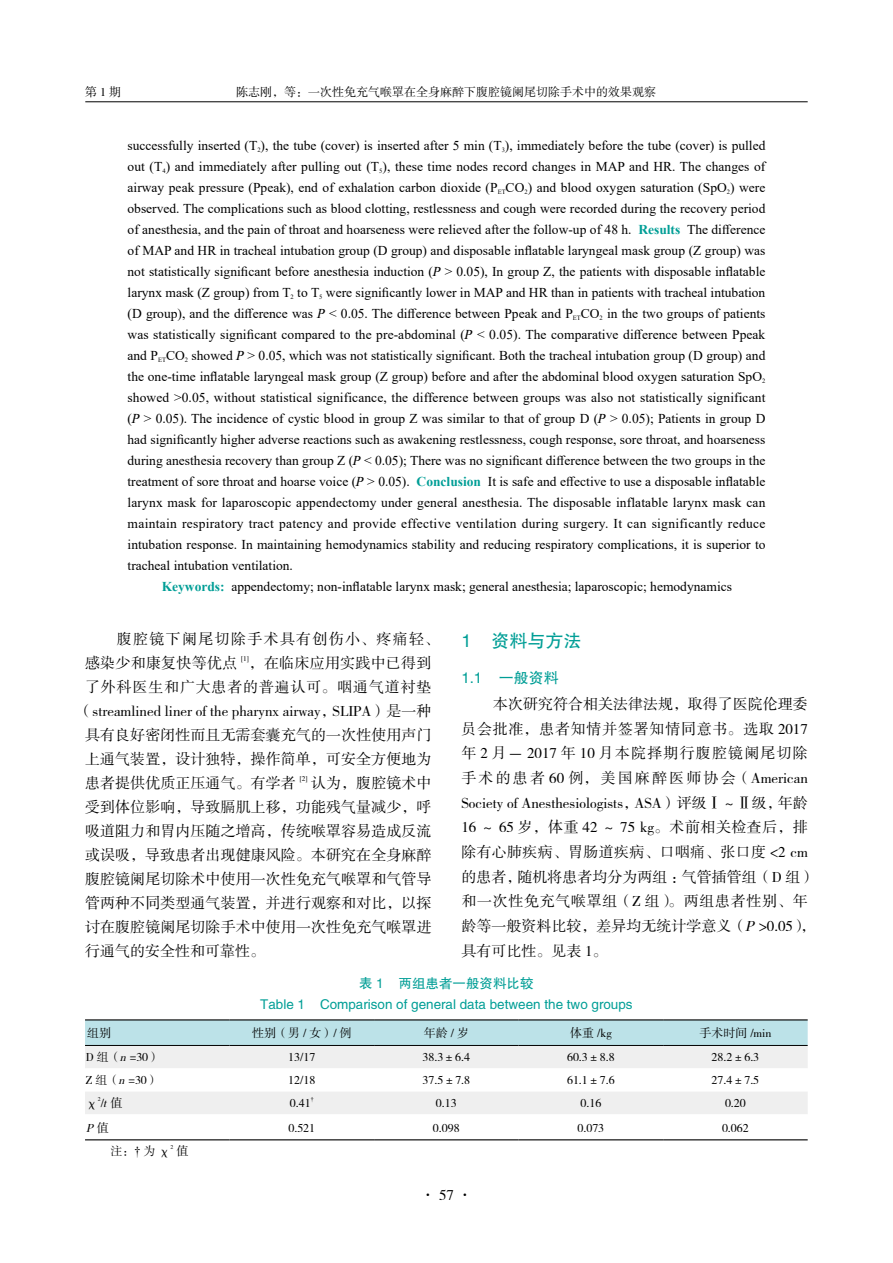
<style>
.page{position:relative;width:893px;height:1263px;background:#fff}
.page>*{position:absolute;margin:0;border:0;box-sizing:border-box;transform-origin:0 0}
.t1{font:18px "FZHTK GBK1 0";color:#009e96}
.t2{font:15px/24.8px "FZSSK GBK1 0";letter-spacing:.005em;color:#000;text-align:justify}
.t3{font:15px/24px "FZSSK GBK1 0";letter-spacing:.085em;color:#000}
.t4{font:15px "FZSSK GBK1 0";letter-spacing:.055em;color:#000}
.t5{font:15px "FZHTK GBK1 0";color:#009e96}
.t6{font:13.5px "Times New Roman";color:#000}
.t7{font:13.5px "Times New Roman";letter-spacing:.025em;color:#000}
.t8{font:13.5px/21px "FZHTK GBK1 0";color:#009e96;text-align:center}
.t9{font:12px "FZSSK GBK1 0";color:#000}
.t10{font:italic 12px "FZSSK GBK1 0";color:#000}
.t11{font:7.2px "FZSSK GBK1 0";color:#000}
.t12{font:5.85px "FZSSK GBK1 0";color:#000}
.t13{font:5.85px "Times New Roman";color:#000}
.s1{font-weight:700;color:#009e96}
.s2{font-style:italic}
.s3{font-style:normal}
.s4{font-family:"Times New Roman"}
</style>
<div class="page">
<hr style="left:85px;top:102px;width:723px;height:1px;background:#000">
<svg style="left:85px;top:1020px;width:723px;height:25px;background:#b7dde2"></svg>
<div style="left:85px;top:1046px;width:723px;height:22px;background:#efefef"></div>
<div style="left:85px;top:1092px;width:723px;height:22px;background:#efefef"></div>
<hr style="left:85px;top:1019px;width:145px;height:1px;background:#000">
<hr style="left:230px;top:1019px;width:144px;height:1px;background:#000">
<hr style="left:374px;top:1019px;width:145px;height:1px;background:#000">
<hr style="left:519px;top:1019px;width:144px;height:1px;background:#000">
<hr style="left:663px;top:1019px;width:145px;height:1px;background:#000">
<hr style="left:85px;top:1045px;width:145px;height:1px;background:#000">
<hr style="left:230px;top:1045px;width:144px;height:1px;background:#000">
<hr style="left:374px;top:1045px;width:145px;height:1px;background:#000">
<hr style="left:519px;top:1045px;width:144px;height:1px;background:#000">
<hr style="left:663px;top:1045px;width:145px;height:1px;background:#000">
<hr style="left:85px;top:1139px;width:145px;height:1px;background:#000">
<hr style="left:230px;top:1139px;width:144px;height:1px;background:#000">
<hr style="left:374px;top:1139px;width:145px;height:1px;background:#000">
<hr style="left:519px;top:1139px;width:144px;height:1px;background:#000">
<hr style="left:663px;top:1139px;width:145px;height:1px;background:#000">
<p class="t9" style="left:85px;top:85px;width:37px">第1期</p>
<p class="t9" style="left:236px;top:85px;width:421px">陈志刚，等：一次性免充气喉罩在全身麻醉下腹腔镜阑尾切除手术中的效果观察</p>
<p class="t6" style="left:128px;top:136px;width:639px">successfully inserted (T<sub>2</sub>), the tube (cover) is inserted after 5 min (T<sub>3</sub>), immediately before the tube (cover) is pulled</p>
<p class="t6" style="left:128px;top:157px;width:639px">out (T<sub>4</sub>) and immediately after pulling out (T<sub>5</sub>), these time nodes record changes in MAP and HR. The changes of</p>
<p class="t6" style="left:128px;top:178px;width:639px">airway peak pressure (Ppeak), end of exhalation carbon dioxide (P<sub>ET</sub>CO<sub>2</sub>) and blood oxygen saturation (SpO<sub>2</sub>) were</p>
<p class="t6" style="left:128px;top:199px;width:639px">observed. The complications such as blood clotting, restlessness and cough were recorded during the recovery period</p>
<p class="t6" style="left:128px;top:220px;width:639px">of anesthesia, and the pain of throat and hoarseness were relieved after the follow-up of 48 h. <span class="s1">Results</span> The difference</p>
<p class="t6" style="left:128px;top:241px;width:639px">of MAP and HR in tracheal intubation group (D group) and disposable inflatable laryngeal mask group (Z group) was</p>
<p class="t6" style="left:128px;top:262px;width:639px">not statistically significant before anesthesia induction (<span class="s2">P</span>&gt; 0.05), In group Z, the patients with disposable inflatable</p>
<p class="t6" style="left:128px;top:283px;width:639px">larynx mask (Z group) from T<sub>2</sub> to T<sub>5</sub> were significantly lower in MAP and HR than in patients with tracheal intubation</p>
<p class="t6" style="left:128px;top:304px;width:639px">(D group), and the difference was <span class="s2">P</span>&lt; 0.05. The difference between Ppeak and P<sub>ET</sub>CO<sub>2</sub> in the two groups of patients</p>
<p class="t6" style="left:128px;top:325px;width:639px">was statistically significant compared to the pre-abdominal (<span class="s2">P</span>&lt; 0.05). The comparative difference between Ppeak</p>
<p class="t6" style="left:128px;top:346px;width:639px">and P<sub>ET</sub>CO<sub>2</sub> showed <span class="s2">P</span>&gt; 0.05, which was not statistically significant. Both the tracheal intubation group (D group) and</p>
<p class="t6" style="left:128px;top:367px;width:639px">the one-time inflatable laryngeal mask group (Z group) before and after the abdominal blood oxygen saturation SpO<sub>2</sub></p>
<p class="t6" style="left:128px;top:388px;width:639px">showed &gt;0.05, without statistical significance, the difference between groups was also not statistically significant</p>
<p class="t6" style="left:128px;top:409px;width:639px">(<span class="s2">P</span>&gt; 0.05). The incidence of cystic blood in group Z was similar to that of group D (<span class="s2">P</span>&gt; 0.05); Patients in group D</p>
<p class="t6" style="left:128px;top:430px;width:639px">had significantly higher adverse reactions such as awakening restlessness, cough response, sore throat, and hoarseness</p>
<p class="t6" style="left:128px;top:451px;width:639px">during anesthesia recovery than group Z (<span class="s2">P</span>&lt; 0.05); There was no significant difference between the two groups in the</p>
<p class="t6" style="left:128px;top:472px;width:639px">treatment of sore throat and hoarse voice (<span class="s2">P</span>&gt; 0.05). <span class="s1">Conclusion</span> It is safe and effective to use a disposable inflatable</p>
<p class="t6" style="left:128px;top:493px;width:639px">larynx mask for laparoscopic appendectomy under general anesthesia. The disposable inflatable larynx mask can</p>
<p class="t7" style="left:128px;top:514px;width:639px">maintain respiratory tract patency and provide effective ventilation during surgery. It can significantly reduce</p>
<p class="t6" style="left:128px;top:535px;width:639px">intubation response. In maintaining hemodynamics stability and reducing respiratory complications, it is superior to</p>
<p class="t6" style="left:128px;top:556px;width:167px">tracheal intubation ventilation.</p>
<p class="t6" style="left:162px;top:577px;width:572px"><span class="s1">Keywords:</span> appendectomy; non-inflatable larynx mask; general anesthesia; laparoscopic; hemodynamics</p>
<p class="t3" style="left:85px;top:628px;width:356px;text-indent:32px">腹腔镜下阑尾切除手术具有创伤小、疼痛轻、感染少和康复快等优点</p>
<p class="t11" style="left:241px;top:654px;width:9px">[1]</p>
<p class="t2" style="left:249px;top:652px;width:184px">，在临床应用实践中已得到</p>
<p class="t4" style="left:85px;top:679px;width:348px">了外科医生和广大患者的普遍认可。咽通气道衬垫</p>
<p class="t2" style="left:78px;top:700px;width:356px">（streamlined liner of the pharynx airway，SLIPA）是一种</p>
<p class="t2" style="left:85px;top:724px;width:348px">具有良好密闭性而且无需套囊充气的一次性使用声门</p>
<p class="t2" style="left:85px;top:748px;width:348px">上通气装置，设计独特，操作简单，可安全方便地为</p>
<p class="t2" style="left:85px;top:772px;width:212px">患者提供优质正压通气。有学者</p>
<p class="t11" style="left:300px;top:774px;width:9px">[2]</p>
<p class="t2" style="left:85px;top:772px;width:348px;line-height:24px;text-indent:226px">认为，腹腔镜术中受到体位影响，导致膈肌上移，功能残气量减少，呼吸道阻力和胃内压随之增高，传统喉罩容易造成反流或误吸，导致患者出现健康风险。本研究在全身麻醉腹腔镜阑尾切除术中使用一次性免充气喉罩和气管导管两种不同类型通气装置，并进行观察和对比，以探讨在腹腔镜阑尾切除手术中使用一次性免充气喉罩进行通气的安全性和可靠性。</p>
<h1 class="t1" style="left:461px;top:631px;width:121px">1 资料与方法</h1>
<p class="t5" style="left:461px;top:670px;width:99px">1.1 一般资料</p>
<p class="t2" style="left:461px;top:692px;width:356px;text-align:left;text-indent:32px">本次研究符合相关法律法规，取得了医院伦理委员会批准，患者知情并签署知情同意书。选取 2017年 2 月－ 2017 年 10 月本院择期行腹腔镜阑尾切除手术的患者 60 例，美国麻醉医师协会（American<br>Society of Anesthesiologists，ASA）评级Ⅰ～Ⅱ级，年龄<br>16 ～ 65 岁，体重 42 ～ 75 kg。术前相关检查后，排除有心肺疾病、胃肠道疾病、口咽痛、张口度 &lt;2 cm的患者，随机将患者均分为两组：气管插管组（D 组）和一次性免充气喉罩组（Z 组）。两组患者性别、年龄等一般资料比较，差异均无统计学意义（<span class="s2">P</span> &gt;0.05），具有可比性。见表 1。</p>
<p class="t8" style="left:260px;top:973px;width:374px">表 1 两组患者一般资料比较<br>Table 1 Comparison of general data between the two groups</p>
<p class="t9" style="left:87px;top:1027px;width:25px">组别</p>
<p class="t9" style="left:252px;top:1027px;width:101px">性别（男 / 女）/ 例</p>
<p class="t9" style="left:424px;top:1027px;width:47px">年龄/岁</p>
<p class="t9" style="left:570px;top:1027px;width:43px">体重 /kg</p>
<p class="t9" style="left:699px;top:1027px;width:74px">手术时间 /min</p>
<p class="t9" style="left:86px;top:1051px;width:76px">D 组（<span class="s2">n</span> =30）</p>
<p class="t9" style="left:288px;top:1051px;width:29px">13/17</p>
<p class="t9" style="left:422px;top:1051px;width:49px">38.3±6.4</p>
<p class="t9" style="left:567px;top:1051px;width:49px">60.3±8.8</p>
<p class="t9" style="left:712px;top:1051px;width:49px">28.2±6.3</p>
<p class="t9" style="left:86px;top:1074px;width:75px">Z 组（<span class="s2">n</span> =30）</p>
<p class="t9" style="left:288px;top:1074px;width:29px">12/18</p>
<p class="t9" style="left:422px;top:1074px;width:49px">37.5±7.8</p>
<p class="t9" style="left:567px;top:1074px;width:49px">61.1±7.6</p>
<p class="t9" style="left:712px;top:1074px;width:49px">27.4±7.5</p>
<p class="t9" style="left:86px;top:1097px;width:38px">χ /<span class="s2">t</span>值</p>
<p class="t12" style="left:98px;top:1096px;width:4px">2</p>
<p class="t9" style="left:290px;top:1097px;width:22px">0.41</p>
<p class="t13" style="left:311px;top:1095px;width:4px">†</p>
<p class="t9" style="left:436px;top:1097px;width:22px">0.13</p>
<p class="t9" style="left:580px;top:1097px;width:22px">0.16</p>
<p class="t9" style="left:725px;top:1097px;width:22px">0.20</p>
<p class="t10" style="left:86px;top:1121px;width:24px">P<span class="s3">值</span></p>
<p class="t9" style="left:288px;top:1121px;width:28px">0.521</p>
<p class="t9" style="left:433px;top:1121px;width:28px">0.098</p>
<p class="t9" style="left:577px;top:1121px;width:28px">0.073</p>
<p class="t9" style="left:722px;top:1121px;width:28px">0.062</p>
<p class="t9" style="left:111px;top:1144px;width:61px">注：<span class="s4">†</span> 为χ</p>
<p class="t12" style="left:171px;top:1144px;width:4px">2</p>
<p class="t9" style="left:176px;top:1144px;width:13px">值</p>
<p class="t2" style="left:420px;top:1183px;width:54px">·57·</p>
</div>
